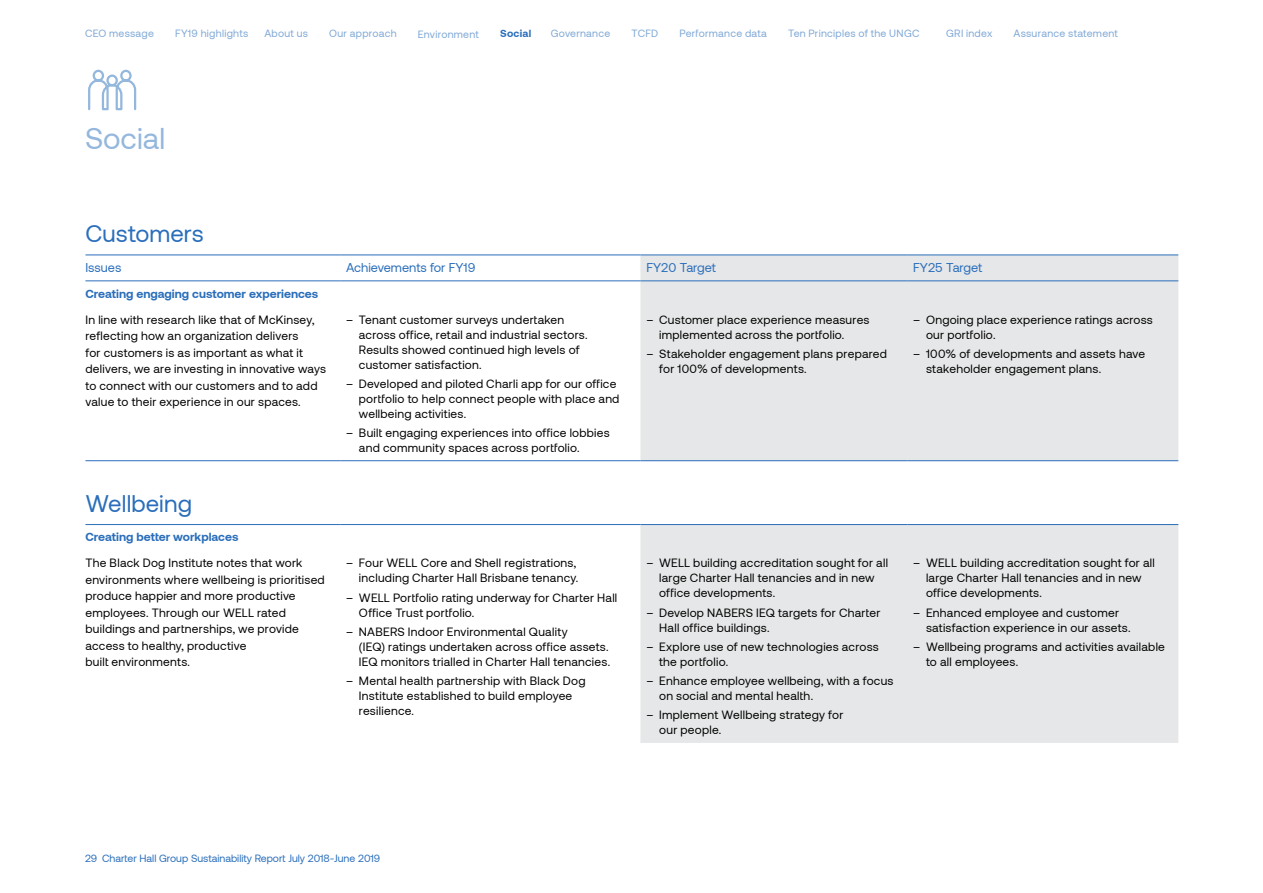
<style>
.page{position:relative;width:1263px;height:893px;background:#fff}
.page>*{position:absolute;margin:0;border:0;box-sizing:border-box;transform-origin:0 0}
.t1{font:30px "Aeonik";color:#94b7dd}
.t2{font:24px "Aeonik";letter-spacing:.005em;color:#2a6ebb}
.t3{font:12.75px "Aeonik";color:#2a6ebb}
.t4{font:12px/15px "Aeonik";letter-spacing:.02em;color:#000}
.t5{font:700 12px "Aeonik";color:#2a6ebb}
.t6{font:10.5px "Aeonik";letter-spacing:.025em;color:#7fa8d6}
.t7{font:10.5px "Aeonik";color:#2a6ebb}
.t8{font:700 10.5px "Aeonik";letter-spacing:.025em;color:#2a6ebb}
</style>
<div class="page">
<svg style="left:640px;top:256px;width:538px;height:487px;background:#e8e9ea"></svg>
<hr style="left:85px;top:281px;width:255px;height:1px;background:#2a6ebb">
<hr style="left:340px;top:281px;width:300px;height:1px;background:#2a6ebb">
<hr style="left:640px;top:281px;width:267px;height:1px;background:#2a6ebb">
<hr style="left:907px;top:281px;width:271px;height:1px;background:#2a6ebb">
<hr style="left:85px;top:524px;width:255px;height:1px;background:#2a6ebb">
<hr style="left:340px;top:524px;width:300px;height:1px;background:#2a6ebb">
<hr style="left:640px;top:524px;width:267px;height:1px;background:#2a6ebb">
<hr style="left:907px;top:524px;width:271px;height:1px;background:#2a6ebb">
<hr style="left:85px;top:255px;width:255px;height:1px;background:#2a6ebb">
<hr style="left:340px;top:255px;width:300px;height:1px;background:#2a6ebb">
<hr style="left:640px;top:255px;width:267px;height:1px;background:#2a6ebb">
<hr style="left:907px;top:255px;width:271px;height:1px;background:#2a6ebb">
<hr style="left:85px;top:460px;width:255px;height:1px;background:#2a6ebb">
<hr style="left:340px;top:460px;width:300px;height:1px;background:#2a6ebb">
<hr style="left:640px;top:460px;width:267px;height:1px;background:#2a6ebb">
<hr style="left:907px;top:460px;width:271px;height:1px;background:#2a6ebb">
<svg style="left:88px;top:69px;width:49px;height:42px"></svg>
<p class="t6" style="left:85px;top:28px;width:70px">CEO message</p>
<p class="t6" style="left:175px;top:28px;width:75px">FY19 highlights</p>
<p class="t6" style="left:264px;top:28px;width:45px">About us</p>
<p class="t6" style="left:329px;top:28px;width:69px">Our approach</p>
<p class="t6" style="left:418px;top:28px;width:63px">Environment</p>
<p class="t8" style="left:500px;top:27px;width:33px">Social</p>
<p class="t6" style="left:551px;top:28px;width:61px">Governance</p>
<p class="t6" style="left:631px;top:28px;width:28px">TCFD</p>
<p class="t6" style="left:679px;top:28px;width:89px">Performance data</p>
<p class="t6" style="left:788px;top:28px;width:133px">Ten Principles of the UNGC</p>
<p class="t6" style="left:946px;top:28px;width:48px">GRI index</p>
<p class="t6" style="left:1013px;top:28px;width:106px">Assurance statement</p>
<h1 class="t1" style="left:85px;top:122px;width:82px">Social</h1>
<h2 class="t2" style="left:85px;top:221px;width:120px">Customers</h2>
<p class="t3" style="left:85px;top:261px;width:37px">Issues</p>
<p class="t3" style="left:346px;top:261px;width:131px">Achievements for FY19</p>
<p class="t3" style="left:646px;top:261px;width:71px">FY20 Target</p>
<p class="t3" style="left:913px;top:261px;width:70px">FY25 Target</p>
<p class="t5" style="left:85px;top:287px;width:234px">Creating engaging customer experiences</p>
<p class="t4" style="left:85px;top:311px;width:242px;line-height:16.5px">In line with research like that of McKinsey, reflecting how an organization delivers<br>for customers is as important as what it delivers, we are investing in innovative ways to connect with our customers and to add value to their experience in our spaces.</p>
<p class="t4" style="left:359px;top:312px;width:230px;text-indent:-13px">– Tenant customer surveys undertaken across office, retail and industrial sectors.<br>Results showed continued high levels of customer satisfaction.</p>
<p class="t4" style="left:659px;top:312px;width:212px;text-indent:-13px">– Customer place experience measures implemented across the portfolio.</p>
<p class="t4" style="left:659px;top:346px;width:229px;text-indent:-13px">– Stakeholder engagement plans prepared for 100% of developments.</p>
<p class="t4" style="left:926px;top:312px;width:228px;text-indent:-13px">– Ongoing place experience ratings across our portfolio.</p>
<p class="t4" style="left:926px;top:346px;width:221px;text-indent:-13px">– 100% of developments and assets have stakeholder engagement plans.</p>
<p class="t4" style="left:359px;top:376px;width:262px;text-indent:-13px">– Developed and piloted Charli app for our office portfolio to help connect people with place and wellbeing activities.</p>
<p class="t4" style="left:359px;top:426px;width:252px;text-indent:-13px">– Built engaging experiences into office lobbies and community spaces across portfolio.</p>
<h2 class="t2" style="left:85px;top:490px;width:108px">Wellbeing</h2>
<p class="t5" style="left:85px;top:530px;width:154px">Creating better workplaces</p>
<p class="t4" style="left:85px;top:555px;width:241px;line-height:16.5px">The Black Dog Institute notes that work environments where wellbeing is prioritised produce happier and more productive employees. Through our WELL rated buildings and partnerships, we provide access to healthy, productive<br>built environments.</p>
<p class="t4" style="left:346px;top:556px;width:234px;text-align:right">– Four WELL Core and Shell registrations, including Charter Hall Brisbane tenancy.</p>
<p class="t4" style="left:359px;top:590px;width:260px;text-indent:-13px">– WELL Portfolio rating underway for Charter Hall<br>Office Trust portfolio.</p>
<p class="t4" style="left:359px;top:624px;width:253px;text-indent:-13px">– NABERS Indoor Environmental Quality<br>(IEQ) ratings undertaken across office assets.<br>IEQ monitors trialled in Charter Hall tenancies.</p>
<p class="t4" style="left:359px;top:673px;width:228px;text-indent:-13px">– Mental health partnership with Black Dog<br>Institute established to build employee resilience.</p>
<p class="t4" style="left:659px;top:556px;width:230px;text-indent:-13px">– WELL building accreditation sought for all large Charter Hall tenancies and in new office developments.</p>
<p class="t4" style="left:659px;top:605px;width:223px;text-indent:-13px">– Develop NABERS IEQ targets for Charter<br>Hall office buildings.</p>
<p class="t4" style="left:659px;top:639px;width:221px;text-indent:-13px">– Explore use of new technologies across the portfolio.</p>
<p class="t4" style="left:659px;top:673px;width:236px;text-indent:-13px">– Enhance employee wellbeing, with a focus on social and mental health.</p>
<p class="t4" style="left:659px;top:708px;width:186px;text-indent:-13px">– Implement Wellbeing strategy for our people.</p>
<p class="t4" style="left:926px;top:556px;width:230px;text-indent:-13px">– WELL building accreditation sought for all large Charter Hall tenancies and in new office developments.</p>
<p class="t4" style="left:926px;top:605px;width:206px;text-indent:-13px">– Enhanced employee and customer satisfaction experience in our assets.</p>
<p class="t4" style="left:926px;top:639px;width:240px;text-indent:-13px">– Wellbeing programs and activities available to all employees.</p>
<p class="t7" style="left:85px;top:853px;width:297px">29 Charter Hall Group Sustainability Report July 2018-June 2019</p>
</div>
